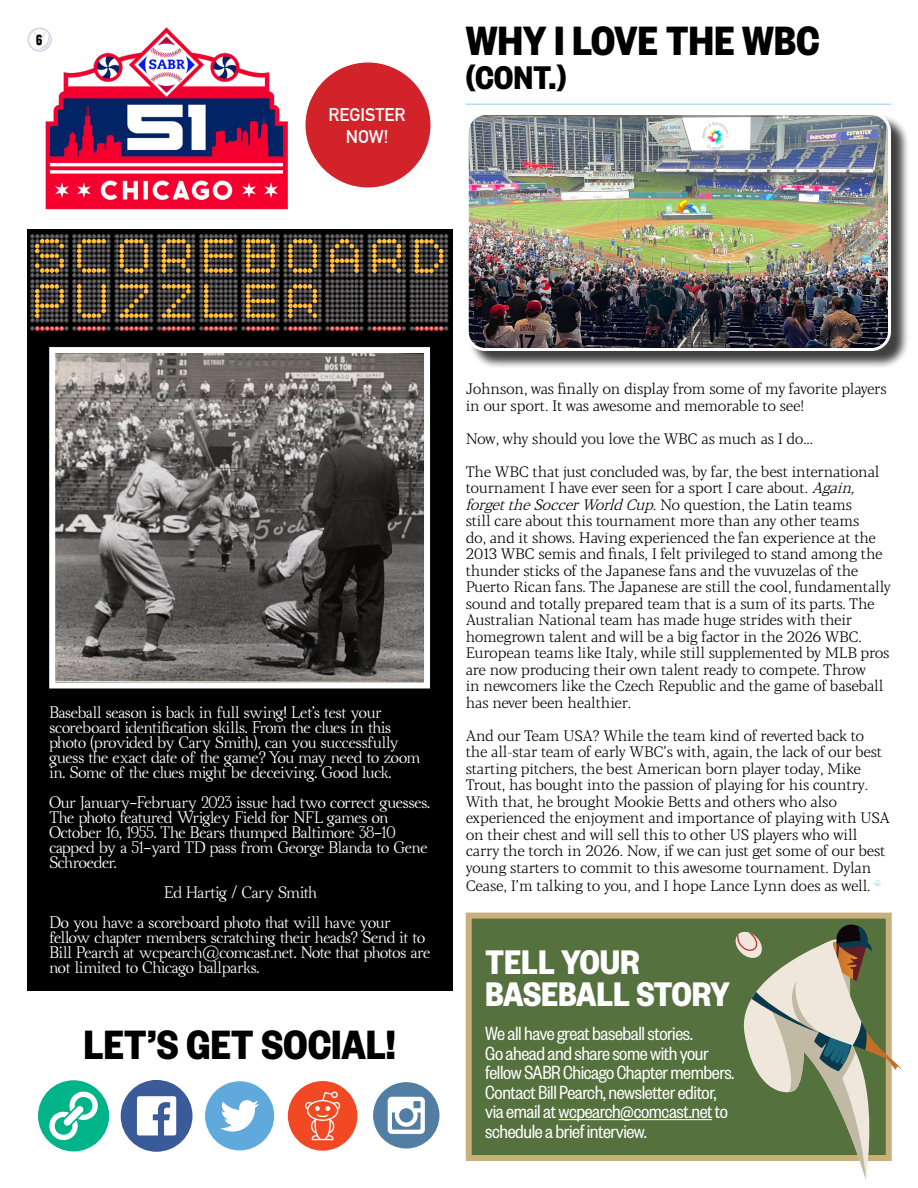
<style>
.page{position:relative;width:918px;height:1188px;background:#fff}
.page>*{position:absolute;margin:0;border:0;box-sizing:border-box;transform-origin:0 0}
.t1{font:700 45px "Founders Grotesk Cond";letter-spacing:-.005em;color:#000}
.t2{font:700 37.5px/31.5px "Founders Grotesk Cond";letter-spacing:-.005em;color:#fff}
.t3{font:700 36px "Founders Grotesk Cond";color:#000}
.t4{font:21px/19.5px "Founders Grotesk Cond";letter-spacing:-.02em;color:#fff}
.t5{font:700 18px/21.6px "DIN Alternate";color:#fff;text-align:center}
.t6{font:300 15px/16.5px "Blacker Pro Text";letter-spacing:-.01em;color:#000}
.t7{font:15px/15px "Ahellya";letter-spacing:-.015em;color:#fff}
.t8{font:300 15px/16.5px "Blacker Pro Text";letter-spacing:-.03em;color:#000}
.t9{font:700 13.5px "Built Titling Rg";color:#000}
.s1{font-style:italic}
</style>
<div class="page">
<svg style="left:28px;top:27px;width:18px;height:25px"></svg>
<div style="left:469px;top:916px;width:420px;height:242px;background:#55713e"></div>
<hr style="left:558px;top:1119px;width:154px;height:1px;background:#fff">
<div style="left:466px;top:913px;width:426px;height:248px;border:6px solid #c9af7c"></div>
<svg style="left:735px;top:924px;width:167px;height:256px"></svg>
<hr style="left:466px;top:104px;width:425px;height:1px;background:#b3def5">
<div style="left:468px;top:115px;width:442px;height:255px;background:#000;opacity:.75"></div>
<img style="left:468px;top:115px;width:422px;height:235px">
<div style="left:466px;top:112px;width:425px;height:239px;border:3px solid #fff;border-radius:18px"></div>
<div style="left:27px;top:230px;width:425px;height:761px;background:#000"></div>
<svg style="left:30px;top:234px;width:418px;height:97px"></svg>
<img style="left:56px;top:354px;width:367px;height:327px">
<div style="left:49px;top:347px;width:381px;height:341px;border:6px solid #fff"></div>
<div style="left:121px;top:1080px;width:72px;height:72px;background:#3a5a9a;border-radius:50%"></div>
<svg style="left:137px;top:1096px;width:39px;height:39px"></svg>
<div style="left:288px;top:1081px;width:69px;height:70px;background:#f04923;border-radius:50%"></div>
<svg style="left:305px;top:1091px;width:35px;height:49px"></svg>
<div style="left:205px;top:1081px;width:69px;height:69px;background:#5fa9dd;border-radius:50%"></div>
<svg style="left:220px;top:1100px;width:39px;height:32px"></svg>
<div style="left:38px;top:1080px;width:71px;height:71px;background:#00b389;border-radius:50%"></div>
<svg style="left:48px;top:1090px;width:51px;height:51px"></svg>
<div style="left:373px;top:1082px;width:66px;height:67px;background:#527ea3;border-radius:50%"></div>
<svg style="left:388px;top:1097px;width:37px;height:37px"></svg>
<img style="left:46px;top:27px;width:242px;height:183px">
<div style="left:305px;top:62px;width:126px;height:126px;background:#d2232a;border-radius:50%"></div>
<p class="t9" style="left:36px;top:32px;width:8px">6</p>
<p class="t5" style="left:329px;top:103px;width:78px">REGISTER<br>NOW!</p>
<h1 class="t1" style="left:466px;top:12px;width:356px">WHY I LOVE THE WBC</h1>
<h3 class="t3" style="left:466px;top:55px;width:102px">(CONT.)</h3>
<p class="t7" style="left:49px;top:704px;width:373px">Baseball season is back in full swing! Let’s test your scoreboard identification skills. From the clues in this photo (provided by Cary Smith), can you successfully guess the exact date of the game? You may need to zoom in. Some of the clues might be deceiving. Good luck.</p>
<p class="t7" style="left:49px;top:794px;width:382px">Our January-February 2023 issue had two correct guesses.<br>The photo featured Wrigley Field for NFL games on October 16, 1955. The Bears thumped Baltimore 38-10 capped by a 51-yard TD pass from George Blanda to Gene Schroeder.</p>
<p class="t7" style="left:49px;top:877px;width:343px;line-height:30px;text-indent:115px">Ed Hartig / Cary Smith<br>Do you have a scoreboard photo that will have your</p>
<p class="t7" style="left:49px;top:929px;width:383px">fellow chapter members scratching their heads? Send it to<br>Bill Pearch at wcpearch@comcast.net. Note that photos are not limited to Chicago ballparks.</p>
<h1 class="t1" style="left:83px;top:1016px;width:314px">LET’S GET SOCIAL!</h1>
<p class="t8" style="left:466px;top:380px;width:422px">Johnson, was finally on display from some of my favorite players in our sport. It was awesome and memorable to see!</p>
<p class="t8" style="left:466px;top:430px;width:349px">Now, why should you love the WBC as much as I do...</p>
<p class="t6" style="left:466px;top:463px;width:427px">The WBC that just concluded was, by far, the best international tournament I have ever seen for a sport I care about. <span class="s1">Again, forgettheSoccerWorldCup.</span>No q u e s t i o n , t he L a t i n t e a m s<br>still care about this tournament more than any other teams<br>do, and it shows. Having experienced the fan experience at the 2013 WBC semis and finals, I felt privileged to stand among the thunder sticks of the Japanese fans and the vuvuzelas of the Puerto Rican fans. The Japanese are still the cool, fundamentally sound and totally prepared team that is a sum of its parts. The Australian National team has made huge strides with their homegrown talent and will be a big factor in the 2026 WBC.<br>European teams like Italy, while still supplemented by MLB pros are now producing their own talent ready to compete. Throw<br>in newcomers like the Czech Republic and the game of baseball has never been healthier.</p>
<p class="t6" style="left:466px;top:727px;width:426px">And our Team USA? While the team kind of reverted back to the all-star team of early WBC’s with, again, the lack of our best starting pitchers, the best American born player today, Mike Trout, has bought into the passion of playing for his country.<br>With that, he brought Mookie Betts and others who also experienced the enjoyment and importance of playing with USA on their chest and will sell this to other US players who will carry the torch in 2026. Now, if we can just get some of our best young starters to commit to this awesome tournament. Dylan</p>
<p class="t6" style="left:466px;top:877px;width:406px">Cease, I’m talking to you, and I hope Lance Lynn does as well.</p>
<h2 class="t2" style="left:485px;top:945px;width:246px">TELL YOUR<br>BASEBALL STORY</h2>
<h3 class="t4" style="left:485px;top:1023px;width:251px">We all have great baseball stories.<br>Go ahead and share some with your fellow SABR Chicago Chapter members.<br>Contact Bill Pearch, newsletter editor, via email at wcpearch@comcast.net to schedule a brief interview.</h3>
</div>
